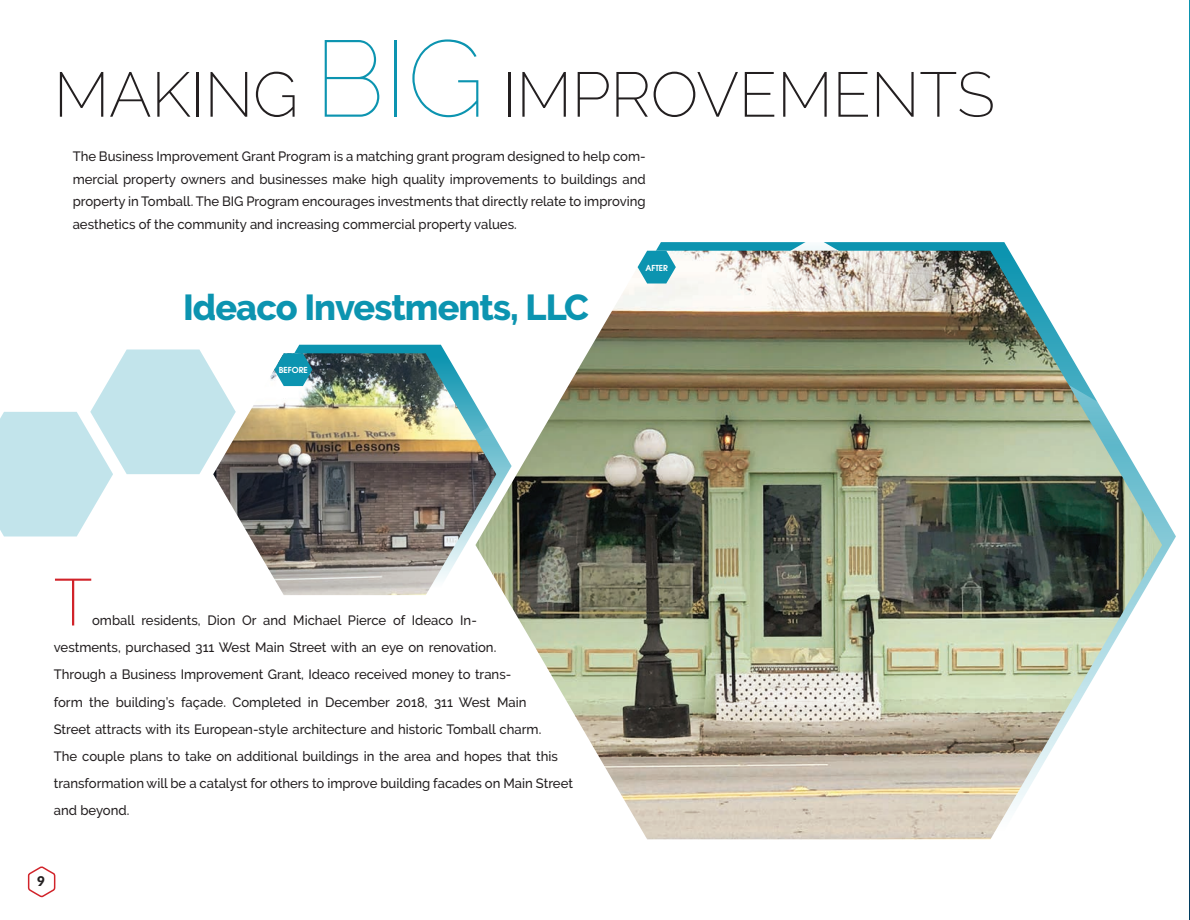
<style>
.page{position:relative;width:1190px;height:920px;background:#fff}
.page>*{position:absolute;margin:0;border:0;box-sizing:border-box;transform-origin:0 0}
.t1{font:200 66px "Raleway";color:#d1232a}
.t2{font:200 63px "Raleway";letter-spacing:-.005em;color:#231f20}
.t3{font:800 36px "Raleway";letter-spacing:-.025em;color:#0c94b0}
.t4{font:500 13.5px/27px "Raleway";color:#231f20;text-align:justify}
.t5{font:800 13.5px "Lato";color:#231f20}
.BodyTxt{font:600 8.25px "Avant Garde";color:#fff}
.s1{font-weight:100;font-size:108px;color:#0c94b0}
</style>
<div class="page">
<hr style="left:1189px;top:0;width:1px;height:920px;background:#186a8a">
<svg style="left:294px;top:345px;width:146px;height:8px"></svg>
<svg style="left:27px;top:866px;width:29px;height:31px"></svg>
<svg style="left:440px;top:242px;width:736px;height:598px"></svg>
<img style="left:475px;top:251px;width:687px;height:588px">
<img style="left:236px;top:353px;width:260px;height:242px">
<svg style="left:274px;top:353px;width:38px;height:33px"></svg>
<svg style="left:0;top:349px;width:236px;height:187px"></svg>
<svg style="left:637px;top:251px;width:39px;height:32px"></svg>
<p class="t2" style="left:54px;top:58px;width:943px">MAKING <span class="s1">BIG</span> IMPROVEMENTS</p>
<p class="t4" style="left:73px;top:145px;width:574px;line-height:22.5px">The Business Improvement Grant Program is a matching grant program designed to help com&shy;mercial property owners and businesses make high quality improvements to buildings and property in Tomball. The BIG Program encourages investments that directly relate to improving aesthetics of the community and increasing commercial property values.</p>
<p class="t3" style="left:183px;top:287px;width:407px">Ideaco Investments, LLC</p>
<p class="BodyTxt" style="left:279px;top:365px;width:30px">BEFORE</p>
<p class="BodyTxt" style="left:645px;top:262px;width:24px">AFTER</p>
<p class="t1" style="left:54px;top:563px;width:40px">T</p>
<p class="t4" style="left:54px;top:607px;width:521px;text-align:left;text-indent:38px">omball residents, Dion Or and Michael Pierce of Ideaco In-<br>vestments, purchased 311 West Main Street with an eye on renovation.<br>Through a Business Improvement Grant, Ideaco received money to trans-<br>form the building’s façade. Completed in December 2018, 311 West Main<br>Street attracts with its European-style architecture and historic Tomball charm.<br>The couple plans to take on additional buildings in the area and hopes that this transformation will be a catalyst for others to improve building facades on Main Street and beyond.</p>
<p class="t5" style="left:37px;top:871px;width:9px">9</p>
</div>
